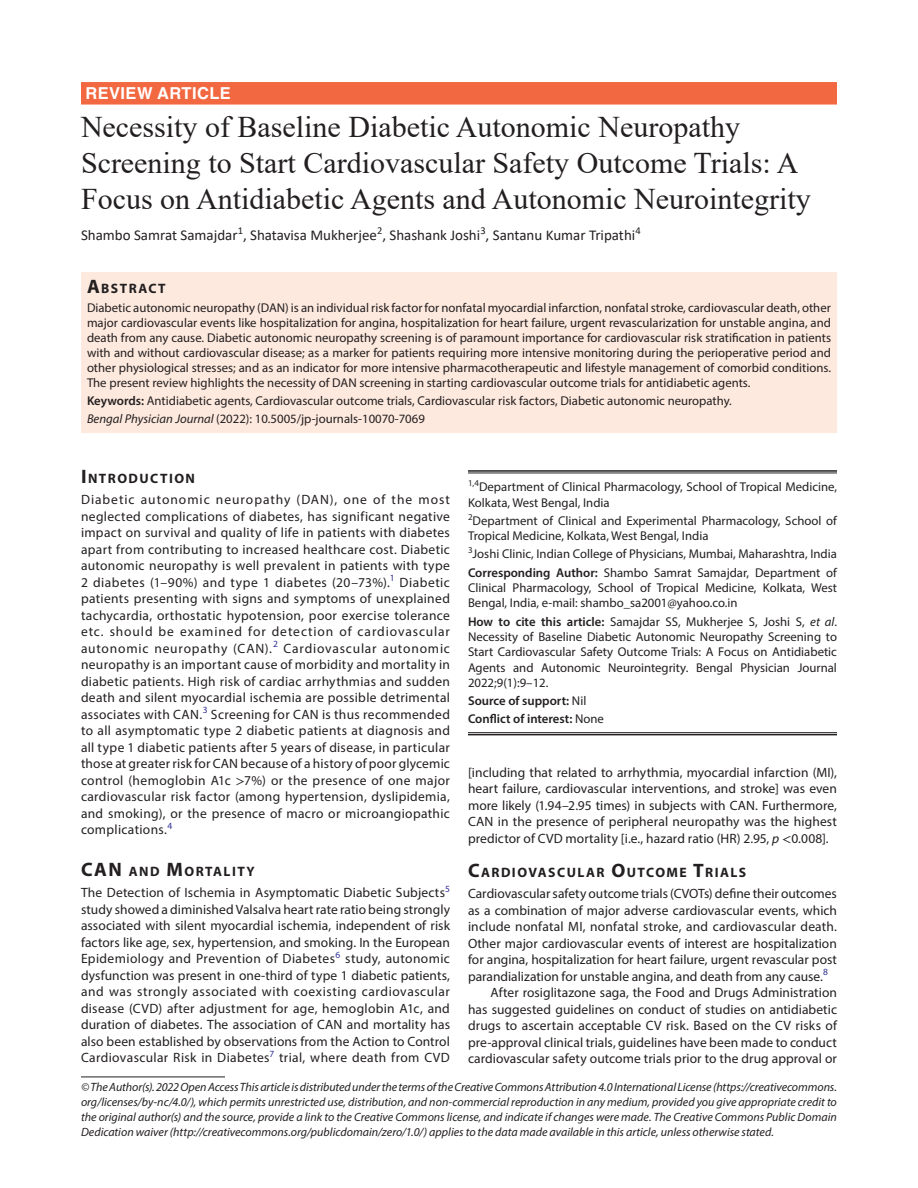
<style>
.page{position:relative;width:918px;height:1188px;background:#fff}
.page>*{position:absolute;margin:0;border:0;box-sizing:border-box;transform-origin:0 0}
.t1{font:30px/36px "Times New Roman";color:#231f20}
.ArticleType{font:700 16.5px "Helvetica LT Std";letter-spacing:.025em;color:#fff}
.AuthorName{font:15px "Calibri";color:#231f20}
.Head-1-first{font:700 13.65px "Myriad Pro";letter-spacing:.105em;color:#231f20}
.Head-1{font:700 13.65px "Myriad Pro";letter-spacing:.105em;color:#231f20}
.AbstractTitle{font:700 13.65px "Myriad Pro";letter-spacing:.105em;color:#231f20}
.Para-NoIndent{font:13.5px/16.5px "Myriad Pro";letter-spacing:.02em;color:#231f20;text-align:justify}
.Para-Indent{font:13.5px/16.5px "Myriad Pro";letter-spacing:.005em;color:#231f20;text-align:justify}
.Abstract-Para-normal{font:12.75px/15px "Myriad Pro";color:#231f20;text-align:justify}
.How_to_Cite{font:12.75px/15.3px "Myriad Pro";color:#231f20;text-align:justify}
.Affiliation{font:12.75px/15.3px "Myriad Pro";color:#231f20}
.Corresponding_Author{font:12.75px/15.3px "Myriad Pro";color:#231f20;text-align:justify}
.Keywords{font:12.75px "Myriad Pro";color:#231f20}
.Affiliation-first{font:12.75px/15.3px "Myriad Pro";color:#231f20}
.JT_DOI{font:12.75px "Myriad Pro";color:#231f20}
.COI{font:600 12.75px "Myriad Pro";color:#231f20}
.Source{font:600 12.75px "Myriad Pro";color:#231f20}
.FootNote{font:italic 12px/15px "Myriad Pro";color:#231f20;text-align:justify}
.s1{font-size:19.5px}
.s2{font-weight:600}
.s3{font-style:italic}
.s4{font-family:"STIX General"}
.s5{font-weight:400}
</style>
<div class="page">
<div style="left:81px;top:82px;width:756px;height:23px;background:#f26840"></div>
<div style="left:81px;top:272px;width:756px;height:26px;background:#fde9de"></div>
<div style="left:81px;top:297px;width:756px;height:99px;background:#fde9de"></div>
<div style="left:81px;top:390px;width:756px;height:24px;background:#fde9de"></div>
<div style="left:81px;top:408px;width:756px;height:24px;background:#fde9de"></div>
<hr style="left:81px;top:1077px;width:144px;height:1px;background:#231f20">
<hr style="left:468px;top:470px;width:369px;height:2px;background:#231f20">
<hr style="left:468px;top:473px;width:369px;height:1px;background:#231f20">
<hr style="left:468px;top:732px;width:369px;height:1px;background:#231f20">
<hr style="left:468px;top:734px;width:369px;height:1px;background:#231f20">
<p class="ArticleType" style="left:86px;top:83px;width:147px">REVIEW ARTICLE</p>
<p class="t1" style="left:81px;top:108px;width:731px">Necessity of Baseline Diabetic Autonomic Neuropathy<br>Screening to Start Cardiovascular Safety Outcome Trials: A<br>Focus on Antidiabetic Agents and Autonomic Neurointegrity</p>
<p class="AuthorName" style="left:81px;top:225px;width:561px">Shambo Samrat Samajdar<sup>1</sup>, Shatavisa Mukherjee<sup>2</sup>, Shashank Joshi<sup>3</sup>, Santanu Kumar Tripathi<sup>4</sup></p>
<p class="AbstractTitle" style="left:87px;top:279px;width:80px"><span class="s1">A</span>BSTRACT</p>
<p class="Abstract-Para-normal" style="left:87px;top:300px;width:746px">Diabetic autonomic neuropathy (DAN) is an individual risk factor for nonfatal myocardial infarction, nonfatal stroke, cardiovascular death, other major cardiovascular events like hospitalization for angina, hospitalization for heart failure, urgent revascularization for unstable angina, and death from any cause. Diabetic autonomic neuropathy screening is of paramount importance for cardiovascular risk stratification in patients with and without cardiovascular disease; as a marker for patients requiring more intensive monitoring during the perioperative period and other physiological stresses; and as an indicator for more intensive pharmacotherapeutic and lifestyle management of comorbid conditions.<br>The present review highlights the necessity of DAN screening in starting cardiovascular outcome trials for antidiabetic agents.</p>
<p class="Keywords" style="left:87px;top:393px;width:646px"><span class="s2">Keywords:</span> Antidiabetic agents, Cardiovascular outcome trials, Cardiovascular risk factors, Diabetic autonomic neuropathy.</p>
<p class="JT_DOI" style="left:87px;top:411px;width:339px"><span class="s3">Bengal Physician Journal</span> (2022): 10.5005/jp-journals-10070-7069</p>
<p class="Head-1-first" style="left:81px;top:470px;width:116px"><span class="s1">I</span>NTRODUCTION</p>
<p class="Para-NoIndent" style="left:81px;top:491px;width:371px">Diabetic autonomic neuropathy (DAN), one of the most neglected complications of diabetes, has significant negative impact on survival and quality of life in patients with diabetes apart from contributing to increased healthcare cost. Diabetic autonomic neuropathy is well prevalent in patients with type 2 diabetes (1–90%) and type 1 diabetes (20–73%).<sup>1</sup> Diabetic patients presenting with signs and symptoms of unexplained tachycardia, orthostatic hypotension, poor exercise tolerance etc. should be examined for detection of cardiovascular autonomic neuropathy (CAN).<sup>2</sup> Cardiovascular autonomic neuropathy is an important cause of morbidity and mortality in diabetic patients. High risk of cardiac arrhythmias and sudden death and silent myocardial ischemia are possible detrimental associates with CAN.<sup>3</sup> Screening for CAN is thus recommended to all asymptomatic type 2 diabetic patients at diagnosis and all type 1 diabetic patients after 5 years of disease, in particular those at greater risk for CAN because of a history of poor glycemic control (hemoglobin A1c <span class="s4">&gt;</span>7%) or the presence of one major cardiovascular risk factor (among hypertension, dyslipidemia, and smoking), or the presence of macro or microangiopathic complications.<sup>4</sup></p>
<p class="Head-1-first" style="left:81px;top:863px;width:175px"><span class="s1">CAN</span> AND <span class="s1">M</span>ORTALITY</p>
<p class="Para-NoIndent" style="left:81px;top:884px;width:371px">The Detection of Ischemia in Asymptomatic Diabetic Subjects<sup>5 </sup>study showed a diminished Valsalva heart rate ratio being strongly associated with silent myocardial ischemia, independent of risk factors like age, sex, hypertension, and smoking. In the European Epidemiology and Prevention of Diabetes<sup>6</sup> study, autonomic dysfunction was present in one-third of type 1 diabetic patients, and was strongly associated with coexisting cardiovascular disease (CVD) after adjustment for age, hemoglobin A1c, and duration of diabetes. The association of CAN and mortality has also been established by observations from the Action to Control Cardiovascular Risk in Diabetes<sup>7</sup> trial, where death from CVD</p>
<p class="FootNote" style="left:81px;top:1079px;width:758px">© The Author(s). 2022 Open Access This article is distributed under the terms of the Creative Commons Attribution 4.0 International License (https://creativecommons. org/licenses/by-nc/4.0/), which permits unrestricted use, distribution, and non-commercial reproduction in any medium, provided you give appropriate credit to the original author(s) and the source, provide a link to the Creative Commons license, and indicate if changes were made. The Creative Commons Public Domain Dedication waiver (http://creativecommons.org/publicdomain/zero/1.0/) applies to the data made available in this article, unless otherwise stated.</p>
<p class="Affiliation-first" style="left:468px;top:479px;width:370px"><sup>1,4</sup>Department of Clinical Pharmacology, School of Tropical Medicine,<br>Kolkata, West Bengal, India</p>
<p class="Affiliation" style="left:468px;top:513px;width:370px"><sup>2</sup>Department of Clinical and Experimental Pharmacology, School of<br>Tropical Medicine, Kolkata, West Bengal, India</p>
<p class="Affiliation" style="left:468px;top:546px;width:370px"><sup>3</sup>Joshi Clinic, Indian College of Physicians, Mumbai, Maharashtra, India</p>
<p class="Corresponding_Author" style="left:468px;top:565px;width:371px"><span class="s2">Corresponding Author:</span> Shambo Samrat Samajdar, Department of Clinical Pharmacology, School of Tropical Medicine, Kolkata, West Bengal, India, e-mail: shambo_sa2001@yahoo.co.in</p>
<p class="How_to_Cite" style="left:468px;top:613px;width:371px"><span class="s2">How to cite this article:</span> Samajdar SS, Mukherjee S, Joshi S, <span class="s3">et al</span>.<br>Necessity of Baseline Diabetic Autonomic Neuropathy Screening to Start Cardiovascular Safety Outcome Trials: A Focus on Antidiabetic Agents and Autonomic Neurointegrity. Bengal Physician Journal 2022;9(1):9–12.</p>
<p class="Source" style="left:468px;top:693px;width:120px">Source of support: <span class="s5">Nil</span></p>
<p class="COI" style="left:468px;top:711px;width:137px">Conflict of interest: <span class="s5">None</span></p>
<p class="Para-NoIndent" style="left:468px;top:764px;width:371px">[including that related to arrhythmia, myocardial infarction (MI), heart failure, cardiovascular interventions, and stroke] was even more likely (1.94–2.95 times) in subjects with CAN. Furthermore, CAN in the presence of peripheral neuropathy was the highest predictor of CVD mortality [i.e., hazard ratio (HR) 2.95, <span class="s3">p</span> <span class="s4">&lt;</span>0.008].</p>
<p class="Head-1" style="left:468px;top:864px;width:280px"><span class="s1">C</span>ARDIOVASCULAR <span class="s1">O</span>UTCOME <span class="s1">T</span>RIALS</p>
<p class="Para-NoIndent" style="left:468px;top:885px;width:371px">Cardiovascular safety outcome trials (CVOTs) define their outcomes as a combination of major adverse cardiovascular events, which include nonfatal MI, nonfatal stroke, and cardiovascular death.<br>Other major cardiovascular events of interest are hospitalization for angina, hospitalization for heart failure, urgent revascular post parandialization for unstable angina, and death from any cause.<sup>8</sup></p>
<p class="Para-Indent" style="left:468px;top:984px;width:371px;text-indent:22px">After rosiglitazone saga, the Food and Drugs Administration has suggested guidelines on conduct of studies on antidiabetic drugs to ascertain acceptable CV risk. Based on the CV risks of pre-approval clinical trials, guidelines have been made to conduct cardiovascular safety outcome trials prior to the drug approval or</p>
</div>
